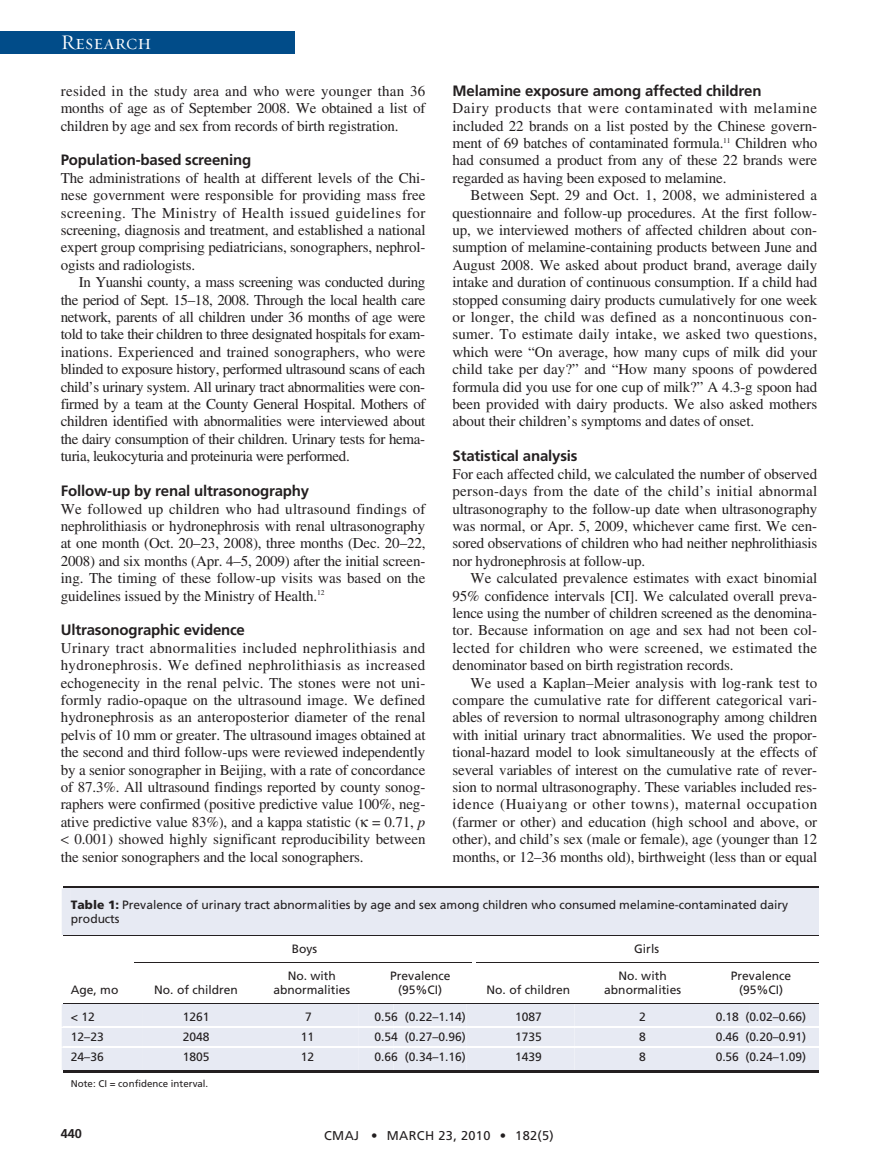
<style>
.page{position:relative;width:878px;height:1175px;background:#fff}
.page>*{position:absolute;margin:0;border:0;box-sizing:border-box;transform-origin:0 0}
.t1{font:21px "Requiem Display HTF Small Caps";letter-spacing:.005em;color:#fff}
.t2{font:15px/17.4px "Times";letter-spacing:-.01em;color:#231f20;text-align:justify}
.t3{font:700 15px "Frutiger";letter-spacing:-.01em;color:#231f20}
.t4{font:15px "Times";letter-spacing:.03em;color:#231f20}
.t5{font:15px "Times";letter-spacing:.025em;color:#231f20}
.t6{font:12.75px "Frutiger";letter-spacing:.025em;color:#231f20}
.t7{font:700 12.75px "Frutiger";color:#231f20}
.t8{font:12px/14.2px "Frutiger";letter-spacing:-.005em;color:#231f20;text-align:center}
.t9{font:9.75px "Frutiger";color:#231f20}
.s1{font-style:italic}
.s2{font-weight:900}
</style>
<div class="page">
<div style="left:0;top:32px;width:295px;height:22px;background:#014c89"></div>
<hr style="left:63px;top:886px;width:755px;height:2px;background:#231f20">
<div style="left:62px;top:888px;width:757px;height:48px;background:#e7eaf3"></div>
<hr style="left:472px;top:935px;width:346px;height:1px;background:#231f20">
<hr style="left:134px;top:962px;width:123px;height:1px;background:#231f20">
<hr style="left:257px;top:962px;width:109px;height:1px;background:#231f20">
<hr style="left:366px;top:962px;width:106px;height:1px;background:#231f20">
<hr style="left:476px;top:962px;width:106px;height:1px;background:#231f20">
<hr style="left:582px;top:962px;width:120px;height:1px;background:#231f20">
<hr style="left:703px;top:962px;width:115px;height:1px;background:#231f20">
<svg style="left:62px;top:1003px;width:757px;height:69px"></svg>
<hr style="left:743px;top:1070px;width:75px;height:2px;background:#231f20">
<h1 class="t1" style="left:61px;top:30px;width:92px">Research</h1>
<p class="t2" style="left:61px;top:84px;width:366px">resided in the study area and who were younger than 36 months of age as of September 2008. We obtained a list of children by age and sex from records of birth registration.</p>
<p class="t3" style="left:61px;top:154px;width:192px">Population-based screening</p>
<p class="t2" style="left:61px;top:171px;width:366px">The administrations of health at different levels of the Chi&shy;nese government were responsible for providing mass free screening. The Ministry of Health issued guidelines for screening, diagnosis and treatment, and established a national expert group comprising pediatricians, sonographers, nephrol&shy;ogists and radiologists.</p>
<p class="t2" style="left:61px;top:275px;width:366px;text-indent:18px">In Yuanshi county, a mass screening was conducted during the period of Sept. 15–18, 2008. Through the local health care network, parents of all children under 36 months of age were told to take their children to three designated hospitals for exam&shy;inations. Experienced and trained sonographers, who were blinded to exposure history, performed ultrasound scans of each child’s urinary system. All urinary tract abnormalities were con&shy;firmed by a team at the County General Hospital. Mothers of children identified with abnormalities were interviewed about the dairy consumption of their children. Urinary tests for hema&shy;turia, leukocyturia and proteinuria were performed.</p>
<p class="t3" style="left:61px;top:485px;width:250px">Follow-up by renal ultrasonography</p>
<p class="t2" style="left:61px;top:501px;width:366px">We followed up children who had ultrasound findings of nephrolithiasis or hydronephrosis with renal ultrasonography at one month (Oct. 20–23, 2008), three months (Dec. 20–22, 2008) and six months (Apr. 4–5, 2009) after the initial screen&shy;ing. The timing of these follow-up visits was based on the guidelines issued by the Ministry of Health.<sup>12</sup></p>
<p class="t3" style="left:61px;top:624px;width:186px">Ultrasonographic evidence</p>
<p class="t4" style="left:61px;top:642px;width:366px">Urinary tract abnormalities included nephrolithiasis and</p>
<p class="t5" style="left:61px;top:660px;width:366px">hydronephrosis. We defined nephrolithiasis as increased</p>
<p class="t2" style="left:61px;top:675px;width:366px">echogenecity in the renal pelvic. The stones were not uni-</p>
<p class="t2" style="left:61px;top:693px;width:366px">formly radio-opaque on the ultrasound image. We defined</p>
<p class="t2" style="left:61px;top:710px;width:366px">hydronephrosis as an anteroposterior diameter of the renal</p>
<p class="t2" style="left:61px;top:727px;width:366px">pelvis of 10 mm or greater. The ultrasound images obtained at</p>
<p class="t2" style="left:61px;top:745px;width:366px">the second and third follow-ups were reviewed independently</p>
<p class="t2" style="left:61px;top:762px;width:366px">by a senior sonographer in Beijing, with a rate of concordance</p>
<p class="t2" style="left:61px;top:780px;width:366px">of 87.3%. All ultrasound findings reported by county sonog-</p>
<p class="t2" style="left:61px;top:797px;width:366px">raphers were confirmed (positive predictive value 100%, neg-</p>
<p class="t2" style="left:61px;top:814px;width:366px">ative predictive value 83%), and a kappa statistic ( = 0.71, <span class="s1">p</span></p>
<p class="t2" style="left:74px;top:832px;width:352px">0.001) showed highly significant reproducibility between</p>
<p class="t2" style="left:61px;top:849px;width:304px">the senior sonographers and the local sonographers.</p>
<p class="t3" style="left:452px;top:84px;width:310px">Melamine exposure among affected children</p>
<p class="t2" style="left:452px;top:101px;width:366px">Dairy products that were contaminated with melamine included 22 brands on a list posted by the Chinese govern&shy;ment of 69 batches of contaminated formula.<sup>11</sup> Children who had consumed a product from any of these 22 brands were regarded as having been exposed to melamine.</p>
<p class="t2" style="left:452px;top:188px;width:366px;text-indent:18px">Between Sept. 29 and Oct. 1, 2008, we administered a questionnaire and follow-up procedures. At the first follow&shy;up, we interviewed mothers of affected children about con&shy;sumption of melamine-containing products between June and August 2008. We asked about product brand, average daily intake and duration of continuous consumption. If a child had stopped consuming dairy products cumulatively for one week or longer, the child was defined as a noncontinuous con&shy;sumer. To estimate daily intake, we asked two questions, which were “On average, how many cups of milk did your child take per day?” and “How many spoons of powdered formula did you use for one cup of milk?” A 4.3-g spoon had been provided with dairy products. We also asked mothers about their children’s symptoms and dates of onset.</p>
<p class="t3" style="left:452px;top:450px;width:127px">Statistical analysis</p>
<p class="t2" style="left:452px;top:466px;width:366px">For each affected child, we calculated the number of observed person-days from the date of the child’s initial abnormal ultrasonography to the follow-up date when ultrasonography was normal, or Apr. 5, 2009, whichever came first. We cen&shy;sored observations of children who had neither nephrolithiasis nor hydronephrosis at follow-up.</p>
<p class="t2" style="left:452px;top:571px;width:366px;text-indent:18px">We calculated prevalence estimates with exact binomial 95% confidence intervals [CI]. We calculated overall preva&shy;lence using the number of children screened as the denomina&shy;tor. Because information on age and sex had not been col&shy;lected for children who were screened, we estimated the denominator based on birth registration records.</p>
<p class="t2" style="left:452px;top:675px;width:366px;text-indent:18px">We used a Kaplan–Meier analysis with log-rank test to compare the cumulative rate for different categorical vari&shy;ables of reversion to normal ultrasonography among children with initial urinary tract abnormalities. We used the propor&shy;tional-hazard model to look simultaneously at the effects of several variables of interest on the cumulative rate of rever&shy;sion to normal ultrasonography. These variables included res&shy;idence (Huaiyang or other towns), maternal occupation (farmer or other) and education (high school and above, or other), and child’s sex (male or female), age (younger than 12 months, or 12–36 months old), birthweight (less than or equal</p>
<p class="t8" style="left:71px;top:898px;width:718px;text-align:left"><span class="s2">Table 1:</span> Prevalence of urinary tract abnormalities by age and sex among children who consumed melamine-contaminated dairy products</p>
<p class="t8" style="left:292px;top:942px;width:27px">Boys</p>
<p class="t8" style="left:634px;top:942px;width:26px">Girls</p>
<p class="t8" style="left:71px;top:984px;width:49px">Age, mo</p>
<p class="t8" style="left:154px;top:984px;width:85px">No. of children</p>
<p class="t8" style="left:273px;top:969px;width:78px">No. with abnormalities</p>
<p class="t8" style="left:390px;top:969px;width:62px">Prevalence (95%CI)</p>
<p class="t8" style="left:604px;top:969px;width:78px">No. with abnormalities</p>
<p class="t8" style="left:731px;top:969px;width:62px">Prevalence (95%CI)</p>
<p class="t8" style="left:486px;top:984px;width:85px">No. of children</p>
<p class="t8" style="left:71px;top:1010px;width:25px">&lt; 12</p>
<p class="t8" style="left:183px;top:1010px;width:28px">1261</p>
<p class="t8" style="left:305px;top:1010px;width:8px">7</p>
<p class="t8" style="left:374px;top:1010px;width:93px">0.56 (0.22–1.14)</p>
<p class="t8" style="left:515px;top:1010px;width:28px">1087</p>
<p class="t8" style="left:639px;top:1010px;width:8px">2</p>
<p class="t8" style="left:715px;top:1010px;width:92px">0.18 (0.02–0.66)</p>
<p class="t8" style="left:71px;top:1030px;width:34px">12–23</p>
<p class="t8" style="left:183px;top:1030px;width:28px">2048</p>
<p class="t8" style="left:301px;top:1030px;width:15px">11</p>
<p class="t8" style="left:374px;top:1030px;width:93px">0.54 (0.27–0.96)</p>
<p class="t8" style="left:515px;top:1030px;width:28px">1735</p>
<p class="t8" style="left:639px;top:1030px;width:8px">8</p>
<p class="t8" style="left:715px;top:1030px;width:92px">0.46 (0.20–0.91)</p>
<p class="t8" style="left:71px;top:1050px;width:34px">24–36</p>
<p class="t8" style="left:183px;top:1050px;width:28px">1805</p>
<p class="t8" style="left:301px;top:1050px;width:15px">12</p>
<p class="t8" style="left:374px;top:1050px;width:93px">0.66 (0.34–1.16)</p>
<p class="t8" style="left:515px;top:1050px;width:28px">1439</p>
<p class="t8" style="left:639px;top:1050px;width:8px">8</p>
<p class="t8" style="left:715px;top:1050px;width:92px">0.56 (0.24–1.09)</p>
<p class="t9" style="left:71px;top:1080px;width:139px">Note: CI = confidence interval.</p>
<p class="t7" style="left:61px;top:1128px;width:23px">440</p>
<p class="t6" style="left:324px;top:1130px;width:231px">CMAJ • MARCH 23, 2010 • 182(5)</p>
</div>
